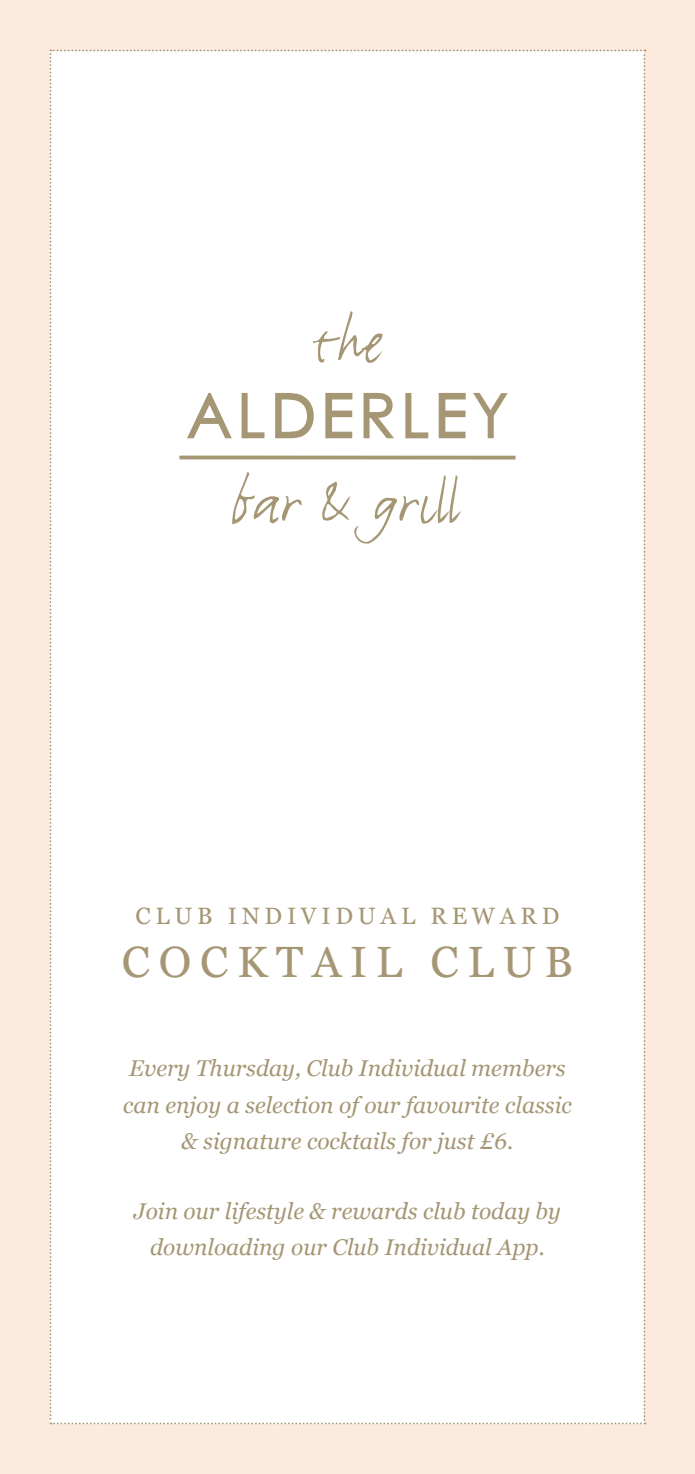
<style>
.page{position:relative;width:695px;height:1474px;background:#fff}
.page>*{position:absolute;margin:0;border:0;box-sizing:border-box;transform-origin:0 0}
.t1{font:43.75px "Georgia";letter-spacing:.2em;color:#a59674}
.t2{font:23.62px "Georgia";letter-spacing:.2em;color:#a59674}
.t3{font:italic 22.75px/36.4px "Georgia";color:#a59674;text-align:center}
</style>
<div class="page">
<div style="left:0;top:0;width:694px;height:1473px;background:#fdeadf"></div>
<div style="left:50px;top:50px;width:595px;height:1374px;background:#fff"></div>
<p class="t2" style="left:136px;top:898px;width:425px">CLUB INDIVIDUAL REWARD</p>
<h1 class="t1" style="left:122px;top:930px;width:452px">COCKTAIL CLUB</h1>
<p class="t3" style="left:123px;top:1049px;width:450px">Every Thursday, Club Individual members can enjoy a selection of our favourite classic &amp; signature cocktails for just £6.</p>
<p class="t3" style="left:134px;top:1191px;width:428px">Join our lifestyle &amp; rewards club today by downloading our Club Individual App.</p>
</div>
